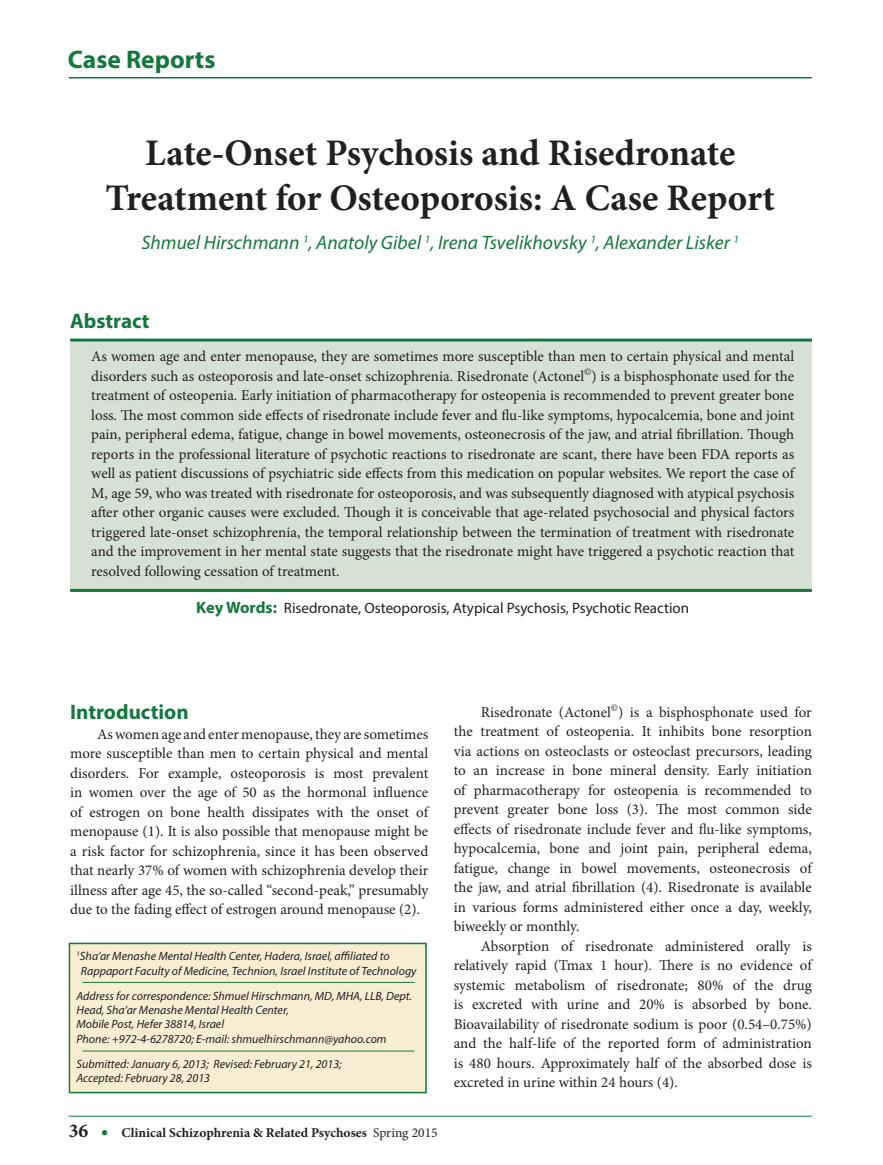
<style>
.page{position:relative;width:883px;height:1165px;background:#fff}
.page>*{position:absolute;margin:0;border:0;box-sizing:border-box;transform-origin:0 0}
.t1{font:700 37.5px "Minion Pro";color:#231f20}
.t2{font:700 25.5px "Myriad Pro";color:#14783d}
.t3{font:700 21px "Myriad Pro";color:#14783d}
.t4{font:italic 19.5px "Myriad Pro";color:#14783d}
.t5{font:15px/19.5px "Minion Pro";color:#231f20;text-align:justify}
.t6{font:15px "Myriad Pro";color:#231f20}
.t7{font:700 13.5px "Minion Pro";color:#231f20}
.t8{font:italic 12px/14.4px "Myriad Pro";color:#231f20}
.s1{font-weight:700;font-size:16.5px;color:#14783d}
.s2{font-size:19.5px}
.s3{font-size:19.5px;color:#14783d}
.s4{font-weight:400}
</style>
<div class="page">
<div style="left:70px;top:340px;width:741px;height:249px;background:#d7e0d4"></div>
<hr style="left:69px;top:77px;width:742px;height:2px;background:#14783d">
<div style="left:69px;top:943px;width:357px;height:150px;background:#f7eed2;border:2px solid #14783d"></div>
<hr style="left:82px;top:982px;width:332px;height:1px;background:#14783d">
<hr style="left:69px;top:1116px;width:742px;height:1px;background:#14783d">
<hr style="left:70px;top:339px;width:741px;height:3px;background:#14783d">
<hr style="left:70px;top:589px;width:741px;height:3px;background:#14783d">
<hr style="left:82px;top:1051px;width:332px;height:1px;background:#14783d">
<p class="t2" style="left:68px;top:42px;width:149px">Case Reports</p>
<p class="t1" style="left:145px;top:127px;width:591px">Late-Onset Psychosis and Risedronate</p>
<p class="t1" style="left:105px;top:172px;width:671px">Treatment for Osteoporosis: A Case Report</p>
<p class="t4" style="left:141px;top:231px;width:599px">Shmuel Hirschmann <sup>1</sup>, Anatoly Gibel <sup>1</sup>, Irena Tsvelikhovsky <sup>1</sup>, Alexander Lisker <sup>1</sup></p>
<p class="t3" style="left:70px;top:308px;width:81px">Abstract</p>
<p class="t5" style="left:91px;top:347px;width:704px">As women age and enter menopause, they are sometimes more susceptible than men to certain physical and mental disorders such as osteoporosis and late-onset schizophrenia. Risedronate (Actonel<sup>©</sup>) is a bisphosphonate used for the treatment of osteopenia. Early initiation of pharmacotherapy for osteopenia is recommended to prevent greater bone loss. The most common side effects of risedronate include fever and flu-like symptoms, hypocalcemia, bone and joint pain, peripheral edema, fatigue, change in bowel movements, osteonecrosis of the jaw, and atrial fibrillation. Though reports in the professional literature of psychotic reactions to risedronate are scant, there have been FDA reports as well as patient discussions of psychiatric side effects from this medication on popular websites. We report the case of M, age 59, who was treated with risedronate for osteoporosis, and was subsequently diagnosed with atypical psychosis after other organic causes were excluded. Though it is conceivable that age-related psychosocial and physical factors triggered late-onset schizophrenia, the temporal relationship between the termination of treatment with risedronate and the improvement in her mental state suggests that the risedronate might have triggered a psychotic reaction that resolved following cessation of treatment.</p>
<p class="t6" style="left:196px;top:599px;width:494px"><span class="s1">Key Words:</span> Risedronate, Osteoporosis, Atypical Psychosis, Psychotic Reaction</p>
<p class="t3" style="left:70px;top:698px;width:120px">Introduction</p>
<p class="t5" style="left:70px;top:724px;width:359px;text-indent:27px">As women age and enter menopause, they are sometimes more susceptible than men to certain physical and mental disorders. For example, osteoporosis is most prevalent in women over the age of 50 as the hormonal influence of estrogen on bone health dissipates with the onset of menopause (1). It is also possible that menopause might be a risk factor for schizophrenia, since it has been observed that nearly 37% of women with schizophrenia develop their illness after age 45, the so-called “second-peak,” presumably due to the fading effect of estrogen around menopause (2).</p>
<p class="t8" style="left:76px;top:949px;width:314px"><sup>1</sup>Sha’ar Menashe Mental Health Center, Hadera, Israel, affiliated to</p>
<p class="t8" style="left:81px;top:963px;width:337px">Rappaport Faculty of Medicine, Technion, Israel Institute of Technology</p>
<p class="t8" style="left:76px;top:988px;width:337px">Address for correspondence: Shmuel Hirschmann, MD, MHA, LLB, Dept.<br>Head, Sha’ar Menashe Mental Health Center,</p>
<p class="t8" style="left:76px;top:1017px;width:149px">Mobile Post, Hefer 38814, Israel</p>
<p class="t8" style="left:76px;top:1031px;width:311px">Phone: +972-4-6278720; E-mail: shmuelhirschmann@yahoo.com</p>
<p class="t8" style="left:76px;top:1056px;width:267px">Submitted: January 6, 2013; Revised: February 21, 2013;</p>
<p class="t8" style="left:76px;top:1071px;width:135px">Accepted: February 28, 2013</p>
<p class="t7" style="left:69px;top:1123px;width:370px"><span class="s2">36</span> <span class="s3">•</span> Clinical Schizophrenia &amp; Related Psychoses <span class="s4">Spring 2015</span></p>
<p class="t5" style="left:453px;top:702px;width:359px;text-indent:27px">Risedronate (Actonel<sup>©</sup>) is a bisphosphonate used for the treatment of osteopenia. It inhibits bone resorption via actions on osteoclasts or osteoclast precursors, leading to an increase in bone mineral density. Early initiation of pharmacotherapy for osteopenia is recommended to prevent greater bone loss (3). The most common side effects of risedronate include fever and flu-like symptoms, hypocalcemia, bone and joint pain, peripheral edema, fatigue, change in bowel movements, osteonecrosis of the jaw, and atrial fibrillation (4). Risedronate is available in various forms administered either once a day, weekly, biweekly or monthly.</p>
<p class="t5" style="left:453px;top:936px;width:359px;text-indent:27px">Absorption of risedronate administered orally is relatively rapid (Tmax 1 hour). There is no evidence of systemic metabolism of risedronate; 80% of the drug is excreted with urine and 20% is absorbed by bone.<br>Bioavailability of risedronate sodium is poor (0.54–0.75%) and the half-life of the reported form of administration is 480 hours. Approximately half of the absorbed dose is excreted in urine within 24 hours (4).</p>
</div>
